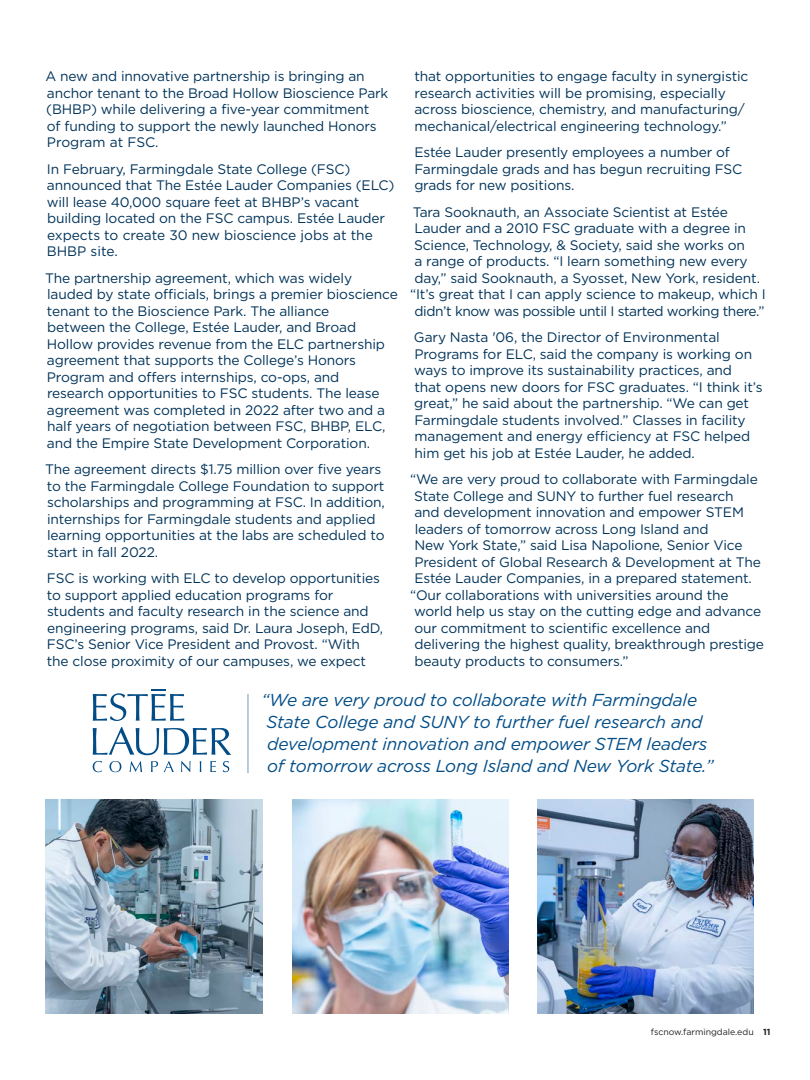
<style>
.page{position:relative;width:810px;height:1080px;background:#fff}
.page>*{position:absolute;margin:0;border:0;box-sizing:border-box;transform-origin:0 0}
.t1{font:italic 17.25px/21.9px "Gotham";letter-spacing:-.01em;color:#024d87}
.t2{font:13.75px/16.5px "Gotham";letter-spacing:-.01em;color:#003359}
.t3{font:13.75px "Gotham";letter-spacing:-.03em;color:#003359}
.t4{font:8.75px "Gotham";color:#231f20}
.s1{font-style:inherit}
.s2{font-weight:700}
</style>
<div class="page">
<img style="left:292px;top:799px;width:217px;height:214px">
<img style="left:46px;top:799px;width:216px;height:214px">
<img style="left:537px;top:799px;width:217px;height:214px">
<svg style="left:93px;top:727px;width:138px;height:28px"></svg>
<svg style="left:93px;top:689px;width:91px;height:32px"></svg>
<svg style="left:93px;top:761px;width:9px;height:11px"></svg>
<svg style="left:110px;top:761px;width:11px;height:11px"></svg>
<svg style="left:130px;top:761px;width:12px;height:11px"></svg>
<svg style="left:151px;top:761px;width:7px;height:11px"></svg>
<svg style="left:164px;top:761px;width:10px;height:11px"></svg>
<svg style="left:181px;top:761px;width:10px;height:11px"></svg>
<svg style="left:210px;top:761px;width:6px;height:11px"></svg>
<svg style="left:223px;top:761px;width:6px;height:11px"></svg>
<hr style="left:248px;top:694px;width:1px;height:79px;background:#6f9abb">
<p class="t2" style="left:414px;top:68px;width:336px">that opportunities to engage faculty in synergistic research activities will be promising, especially across bioscience, chemistry, and manufacturing/ mechanical/electrical engineering technology.”</p>
<p class="t2" style="left:414px;top:144px;width:330px">Estée Lauder presently employees a number of<br>Farmingdale grads and has begun recruiting FSC grads for new positions.</p>
<p class="t2" style="left:413px;top:203px;width:317px">Tara Sooknauth, an Associate Scientist at Estée</p>
<p class="t2" style="left:414px;top:220px;width:333px">Lauder and a 2010 FSC graduate with a degree in</p>
<p class="t2" style="left:414px;top:236px;width:332px">Science, Technology, &amp; Society, said she works on</p>
<p class="t2" style="left:414px;top:253px;width:335px">a range of products. “I learn something new every</p>
<p class="t2" style="left:415px;top:269px;width:347px">day,” said Sooknauth, a Syosset, New York, resident.</p>
<p class="t2" style="left:410px;top:286px;width:357px">“It’s great that I can apply science to makeup, which I</p>
<p class="t3" style="left:415px;top:302px;width:352px">didn’t know was possible until I started working there.”</p>
<p class="t2" style="left:414px;top:329px;width:350px">Gary Nasta <span class="s1">'</span>06, the Director of Environmental Programs for ELC, said the company is working on ways to improve its sustainability practices, and<br>that opens new doors for FSC graduates. “I think it’s great,” he said about the partnership. “We can get Farmingdale students involved.” Classes in facility management and energy efficiency at FSC helped him get his job at Estée Lauder, he added.</p>
<p class="t2" style="left:410px;top:471px;width:349px">“We are very proud to collaborate with Farmingdale</p>
<p class="t2" style="left:414px;top:487px;width:321px">State College and SUNY to further fuel research</p>
<p class="t2" style="left:414px;top:504px;width:331px">and development innovation and empower STEM</p>
<p class="t2" style="left:415px;top:520px;width:295px">leaders of tomorrow across Long Island and</p>
<p class="t2" style="left:414px;top:537px;width:330px">New York State,” said Lisa Napolione, Senior Vice</p>
<p class="t2" style="left:414px;top:553px;width:348px">President of Global Research &amp; Development at The</p>
<p class="t2" style="left:414px;top:570px;width:339px">Estée Lauder Companies, in a prepared statement.</p>
<p class="t2" style="left:410px;top:586px;width:320px">“Our collaborations with universities around the</p>
<p class="t2" style="left:414px;top:603px;width:349px">world help us stay on the cutting edge and advance</p>
<p class="t2" style="left:414px;top:619px;width:297px">our commitment to scientific excellence and</p>
<p class="t2" style="left:415px;top:636px;width:351px">delivering the highest quality, breakthrough prestige</p>
<p class="t2" style="left:415px;top:652px;width:216px">beauty products to consumers.”</p>
<p class="t1" style="left:261px;top:689px;width:454px">“We are very proud to collaborate with Farmingdale State College and SUNY to further fuel research and development innovation and empower STEM leaders of tomorrow across Long Island and New York State.”</p>
<p class="t2" style="left:46px;top:68px;width:344px">A new and innovative partnership is bringing an anchor tenant to the Broad Hollow Bioscience Park (BHBP) while delivering a five-year commitment<br>of funding to support the newly launched Honors Program at FSC.</p>
<p class="t2" style="left:47px;top:160px;width:349px">In February, Farmingdale State College (FSC) announced that The Estée Lauder Companies (ELC) will lease 40,000 square feet at BHBP’s vacant building located on the FSC campus. Estée Lauder expects to create 30 new bioscience jobs at the BHBP site.</p>
<p class="t2" style="left:45px;top:269px;width:354px">The partnership agreement, which was widely lauded by state officials, brings a premier bioscience tenant to the Bioscience Park. The alliance<br>between the College, Estée Lauder, and Broad Hollow provides revenue from the ELC partnership agreement that supports the College’s Honors Program and offers internships, co-ops, and research opportunities to FSC students. The lease agreement was completed in 2022 after two and a half years of negotiation between FSC, BHBP, ELC, and the Empire State Development Corporation.</p>
<p class="t2" style="left:45px;top:461px;width:341px">The agreement directs $1.75 million over five years to the Farmingdale College Foundation to support scholarships and programming at FSC. In addition, internships for Farmingdale students and applied learning opportunities at the labs are scheduled to start in fall 2022.</p>
<p class="t2" style="left:47px;top:570px;width:338px">FSC is working with ELC to develop opportunities to support applied education programs for students and faculty research in the science and engineering programs, said Dr. Laura Joseph, EdD, FSC’s Senior Vice President and Provost. “With the close proximity of our campuses, we expect</p>
<p class="t4" style="left:651px;top:1026px;width:121px">fscnow.farmingdale.edu <span class="s2">11</span></p>
</div>
